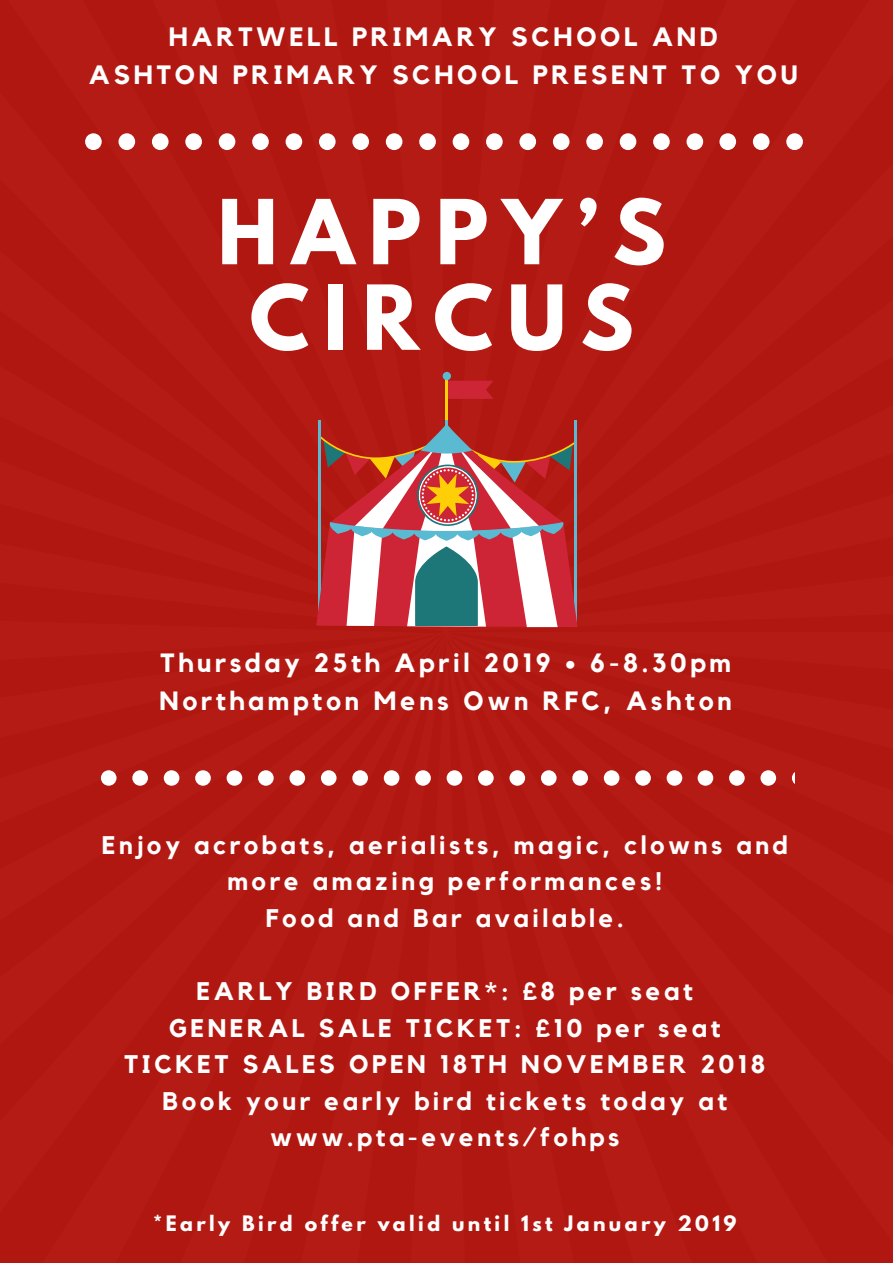
<style>
.page{position:relative;width:893px;height:1263px;background:#b41a14}
.page>*{position:absolute;margin:0;border:0;box-sizing:border-box;transform-origin:0 0}
.t1{font:700 79.28px/85.5px "League Spartan";letter-spacing:.18em;color:#fff;text-align:center}
.t2{font:700 26.4px/37.7px "Kollektif";letter-spacing:.14em;color:#fff;text-align:center}
.t3{font:700 26.33px/37.7px "Kollektif";letter-spacing:.14em;color:#fff}
.t4{font:700 25.42px/36.6px "Kollektif";letter-spacing:.14em;color:#fff;text-align:center}
.t5{font:700 18.9px "League Spartan";letter-spacing:.18em;color:#fff}
</style>
<div class="page">
<div style="left:252px;top:134px;width:17px;height:16px;background:#fff;border-radius:50%"></div>
<div style="left:286px;top:134px;width:16px;height:16px;background:#fff;border-radius:50%"></div>
<div style="left:219px;top:134px;width:16px;height:16px;background:#fff;border-radius:50%"></div>
<div style="left:352px;top:134px;width:17px;height:16px;background:#fff;border-radius:50%"></div>
<svg style="left:85px;top:134px;width:17px;height:16px"></svg>
<div style="left:386px;top:134px;width:16px;height:16px;background:#fff;border-radius:50%"></div>
<div style="left:119px;top:134px;width:16px;height:16px;background:#fff;border-radius:50%"></div>
<div style="left:152px;top:134px;width:17px;height:16px;background:#fff;border-radius:50%"></div>
<div style="left:185px;top:134px;width:17px;height:16px;background:#fff;border-radius:50%"></div>
<div style="left:319px;top:134px;width:17px;height:16px;background:#fff;border-radius:50%"></div>
<div style="left:586px;top:134px;width:17px;height:16px;background:#fff;border-radius:50%"></div>
<div style="left:620px;top:134px;width:16px;height:16px;background:#fff;border-radius:50%"></div>
<div style="left:653px;top:134px;width:17px;height:16px;background:#fff;border-radius:50%"></div>
<div style="left:686px;top:134px;width:17px;height:16px;background:#fff;border-radius:50%"></div>
<div style="left:553px;top:134px;width:16px;height:16px;background:#fff;border-radius:50%"></div>
<div style="left:453px;top:134px;width:16px;height:16px;background:#fff;border-radius:50%"></div>
<div style="left:486px;top:134px;width:17px;height:16px;background:#fff;border-radius:50%"></div>
<div style="left:419px;top:134px;width:17px;height:16px;background:#fff;border-radius:50%"></div>
<div style="left:519px;top:134px;width:17px;height:16px;background:#fff;border-radius:50%"></div>
<svg style="left:719px;top:134px;width:17px;height:16px"></svg>
<div style="left:753px;top:134px;width:16px;height:16px;background:#fff;border-radius:50%"></div>
<div style="left:786px;top:134px;width:17px;height:16px;background:#fff;border-radius:50%"></div>
<div style="left:258px;top:770px;width:16px;height:16px;background:#fff;border-radius:50%"></div>
<div style="left:289px;top:770px;width:16px;height:16px;background:#fff;border-radius:50%"></div>
<div style="left:227px;top:770px;width:15px;height:16px;background:#fff;border-radius:50%"></div>
<div style="left:352px;top:770px;width:16px;height:16px;background:#fff;border-radius:50%"></div>
<svg style="left:101px;top:770px;width:16px;height:16px"></svg>
<div style="left:384px;top:770px;width:15px;height:16px;background:#fff;border-radius:50%"></div>
<div style="left:132px;top:770px;width:16px;height:16px;background:#fff;border-radius:50%"></div>
<div style="left:164px;top:770px;width:15px;height:16px;background:#fff;border-radius:50%"></div>
<div style="left:195px;top:770px;width:16px;height:16px;background:#fff;border-radius:50%"></div>
<div style="left:321px;top:770px;width:16px;height:16px;background:#fff;border-radius:50%"></div>
<div style="left:572px;top:770px;width:16px;height:16px;background:#fff;border-radius:50%"></div>
<div style="left:604px;top:770px;width:15px;height:16px;background:#fff;border-radius:50%"></div>
<div style="left:635px;top:770px;width:16px;height:16px;background:#fff;border-radius:50%"></div>
<div style="left:667px;top:770px;width:15px;height:16px;background:#fff;border-radius:50%"></div>
<div style="left:541px;top:770px;width:16px;height:16px;background:#fff;border-radius:50%"></div>
<div style="left:447px;top:770px;width:15px;height:16px;background:#fff;border-radius:50%"></div>
<div style="left:478px;top:770px;width:16px;height:16px;background:#fff;border-radius:50%"></div>
<div style="left:415px;top:770px;width:16px;height:16px;background:#fff;border-radius:50%"></div>
<div style="left:509px;top:770px;width:16px;height:16px;background:#fff;border-radius:50%"></div>
<svg style="left:698px;top:770px;width:15px;height:16px"></svg>
<div style="left:729px;top:770px;width:16px;height:16px;background:#fff;border-radius:50%"></div>
<div style="left:760px;top:770px;width:16px;height:16px;background:#fff;border-radius:50%"></div>
<svg style="left:792px;top:770px;width:2px;height:16px"></svg>
<hr style="left:318px;top:420px;width:3px;height:204px;background:#59bad1">
<hr style="left:574px;top:420px;width:3px;height:204px;background:#59bad1">
<svg style="left:448px;top:381px;width:45px;height:18px"></svg>
<hr style="left:445px;top:376px;width:3px;height:61px;background:#fecf06">
<div style="left:443px;top:372px;width:8px;height:8px;background:#59bad1;border-radius:50%"></div>
<svg style="left:319px;top:420px;width:257px;height:207px"></svg>
<p class="t2" style="left:89px;top:19px;width:710px">HARTWELL PRIMARY SCHOOL AND<br>ASHTON PRIMARY SCHOOL PRESENT TO YOU</p>
<h1 class="t1" style="left:217px;top:200px;width:450px">HAPPY’S<br>CIRCUS</h1>
<p class="t3" style="left:159px;top:645px;width:574px">Thursday 25th April 2019 • 6-8.30pm<br>Northampton Mens Own RFC, Ashton</p>
<p class="t4" style="left:102px;top:828px;width:687px">Enjoy acrobats, aerialists, magic, clowns and more amazing performances!<br>Food and Bar available.</p>
<p class="t4" style="left:124px;top:974px;width:643px">EARLY BIRD OFFER*: £8 per seat<br>GENERAL SALE TICKET: £10 per seat<br>TICKET SALES OPEN 18TH NOVEMBER 2018<br>Book your early bird tickets today at www.pta-events/fohps</p>
<p class="t5" style="left:153px;top:1213px;width:585px">*Early Bird offer valid until 1st January 2019</p>
</div>
